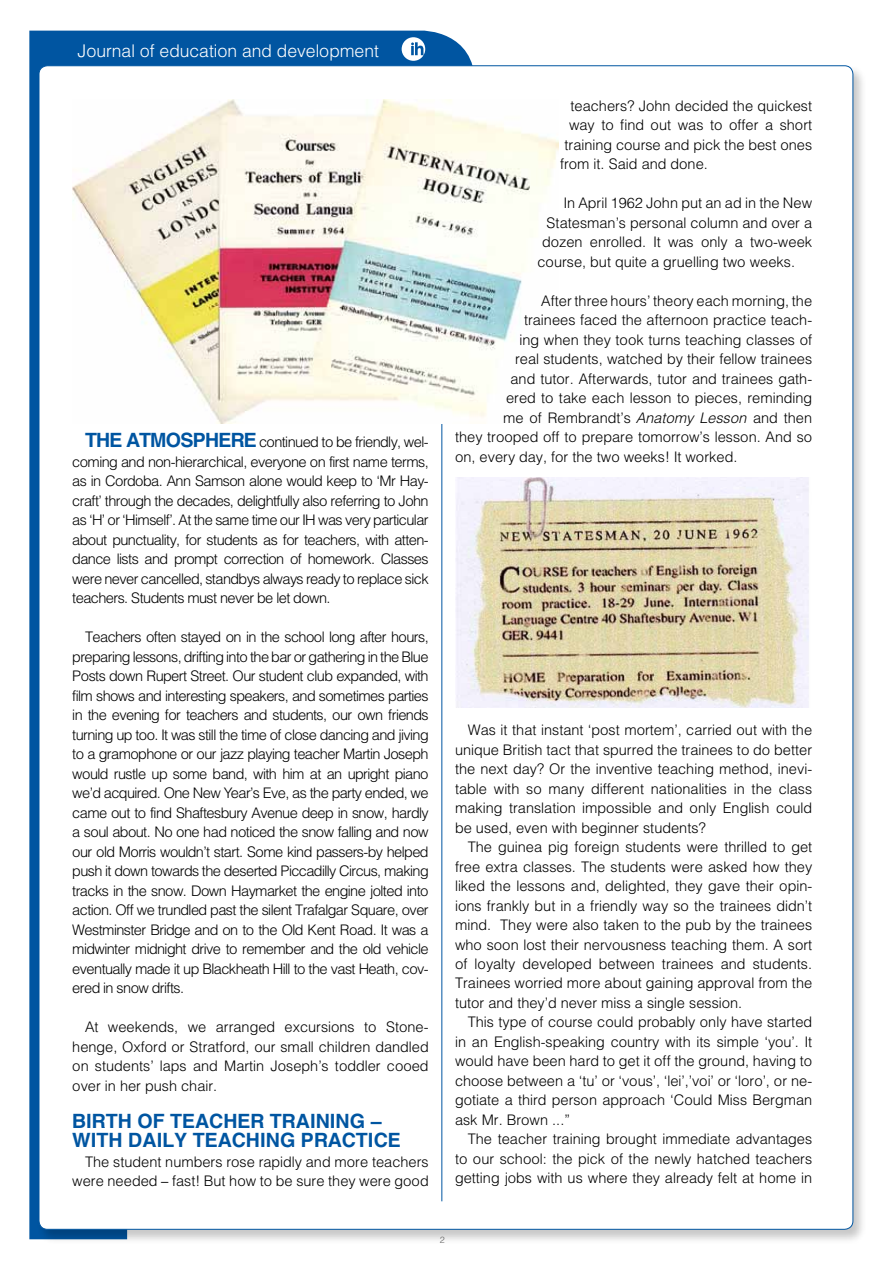
<style>
.page{position:relative;width:893px;height:1263px;background:#fff}
.page>*{position:absolute;margin:0;border:0;box-sizing:border-box;transform-origin:0 0}
.t1{font:700 19.5px/19.5px "Helios";color:#0055a1}
.t2{font:300 17.55px "Helios";color:#fff}
.t3{font:300 14.55px/19.5px "Helios";color:#000;text-align:justify}
.t4{font:300 9px "Helios";color:#616161}
.s1{font-weight:700;font-size:19.5px;color:#0055a1}
.s2{font-style:italic}
</style>
<div class="page">
<svg style="left:29px;top:31px;width:443px;height:1208px;background:#095ba4"></svg>
<div style="left:36px;top:64px;width:831px;height:1180px;background:#000;opacity:.22"></div>
<div style="left:39px;top:66px;width:814px;height:1163px;background:#fff;border-radius:9px"></div>
<svg style="left:402px;top:37px;width:23px;height:24px"></svg>
<hr style="left:442px;top:99px;width:1px;height:1102px;background:#0055a1">
<img style="left:72px;top:99px;width:487px;height:324px">
<img style="left:455px;top:477px;width:354px;height:230px">
<p class="t2" style="left:78px;top:40px;width:303px">Journal of education and development</p>
<p class="t3" style="left:72px;top:432px;width:358px;text-indent:13px"><span class="s1">THE ATMOSPHERE</span> continued to be friendly, wel&shy;coming and non-hierarchical, everyone on first name terms, as in Cordoba. Ann Samson alone would keep to ‘Mr Hay&shy;craft’ through the decades, delightfully also referring to John as ‘H’ or ‘Himself’. At the same time our IH was very particular about punctuality, for students as for teachers, with atten&shy;dance lists and prompt correction of homework. Classes were never cancelled, standbys always ready to replace sick teachers. Students must never be let down.</p>
<p class="t3" style="left:72px;top:627px;width:358px;text-indent:13px">Teachers often stayed on in the school long after hours, preparing lessons, drifting into the bar or gathering in the Blue Posts down Rupert Street. Our student club expanded, with film shows and interesting speakers, and sometimes parties in the evening for teachers and students, our own friends turning up too. It was still the time of close dancing and jiving to a gramophone or our jazz playing teacher Martin Joseph would rustle up some band, with him at an upright piano we’d acquired. One New Year’s Eve, as the party ended, we came out to find Shaftesbury Avenue deep in snow, hardly a soul about. No one had noticed the snow falling and now our old Morris wouldn’t start. Some kind passers-by helped push it down towards the deserted Piccadilly Circus, making tracks in the snow. Down Haymarket the engine jolted into action. Off we trundled past the silent Trafalgar Square, over Westminster Bridge and on to the Old Kent Road. It was a midwinter midnight drive to remember and the old vehicle eventually made it up Blackheath Hill to the vast Heath, cov&shy;ered in snow drifts.</p>
<p class="t3" style="left:72px;top:1017px;width:358px;text-indent:13px">At weekends, we arranged excursions to Stone&shy;henge, Oxford or Stratford, our small children dandled on students’ laps and Martin Joseph’s toddler cooed over in her push chair.</p>
<h1 class="t1" style="left:72px;top:1111px;width:330px">BIRTH OF TEACHER TRAINING –<br>WITH DAILY TEACHING PRACTICE</h1>
<p class="t3" style="left:72px;top:1151px;width:358px;text-align:right">The student numbers rose rapidly and more teachers were needed – fast! But how to be sure they were good</p>
<p class="t3" style="left:570px;top:96px;width:243px">teachers? John decided the quickest</p>
<p class="t3" style="left:569px;top:115px;width:245px">way to find out was to offer a short</p>
<p class="t3" style="left:564px;top:135px;width:249px">training course and pick the best ones</p>
<p class="t3" style="left:560px;top:154px;width:149px">from it. Said and done.</p>
<p class="t3" style="left:564px;top:193px;width:250px">In April 1962 John put an ad in the New</p>
<p class="t3" style="left:546px;top:213px;width:267px">Statesman’s personal column and over a</p>
<p class="t3" style="left:542px;top:232px;width:272px">dozen enrolled. It was only a two-week</p>
<p class="t3" style="left:537px;top:252px;width:259px">course, but quite a gruelling two weeks.</p>
<p class="t3" style="left:541px;top:291px;width:272px">After three hours’ theory each morning, the</p>
<p class="t3" style="left:524px;top:310px;width:290px">trainees faced the afternoon practice teach-</p>
<p class="t3" style="left:519px;top:330px;width:294px">ing when they took turns teaching classes of</p>
<p class="t3" style="left:515px;top:349px;width:299px">real students, watched by their fellow trainees</p>
<p class="t3" style="left:510px;top:369px;width:303px">and tutor. Afterwards, tutor and trainees gath-</p>
<p class="t3" style="left:506px;top:388px;width:308px">ered to take each lesson to pieces, reminding</p>
<p class="t3" style="left:503px;top:408px;width:311px">me of Rembrandt’s <span class="s2">Anatomy Lesson</span> and then</p>
<p class="t3" style="left:455px;top:427px;width:359px">they trooped off to prepare tomorrow’s lesson. And so</p>
<p class="t3" style="left:455px;top:447px;width:284px">on, every day, for the two weeks! It worked.</p>
<p class="t3" style="left:455px;top:720px;width:359px;text-indent:13px">Was it that instant ‘post mortem’, carried out with the unique British tact that spurred the trainees to do better the next day? Or the inventive teaching method, inevi&shy;table with so many different nationalities in the class making translation impossible and only English could be used, even with beginner students?</p>
<p class="t3" style="left:455px;top:837px;width:359px;text-indent:13px">The guinea pig foreign students were thrilled to get free extra classes. The students were asked how they liked the lessons and, delighted, they gave their opin&shy;ions frankly but in a friendly way so the trainees didn’t mind. They were also taken to the pub by the trainees who soon lost their nervousness teaching them. A sort of loyalty developed between trainees and students.<br>Trainees worried more about gaining approval from the tutor and they’d never miss a single session.</p>
<p class="t3" style="left:455px;top:1012px;width:359px;text-indent:13px">This type of course could probably only have started in an English-speaking country with its simple ‘you’. It would have been hard to get it off the ground, having to choose between a ‘tu’ or ‘vous’, ‘lei’,’voi’ or ‘loro’, or ne&shy;gotiate a third person approach ‘Could Miss Bergman ask Mr. Brown ...”</p>
<p class="t3" style="left:455px;top:1129px;width:359px;text-indent:13px">The teacher training brought immediate advantages to our school: the pick of the newly hatched teachers getting jobs with us where they already felt at home in</p>
<p class="t4" style="left:440px;top:1234px;width:7px">2</p>
</div>
